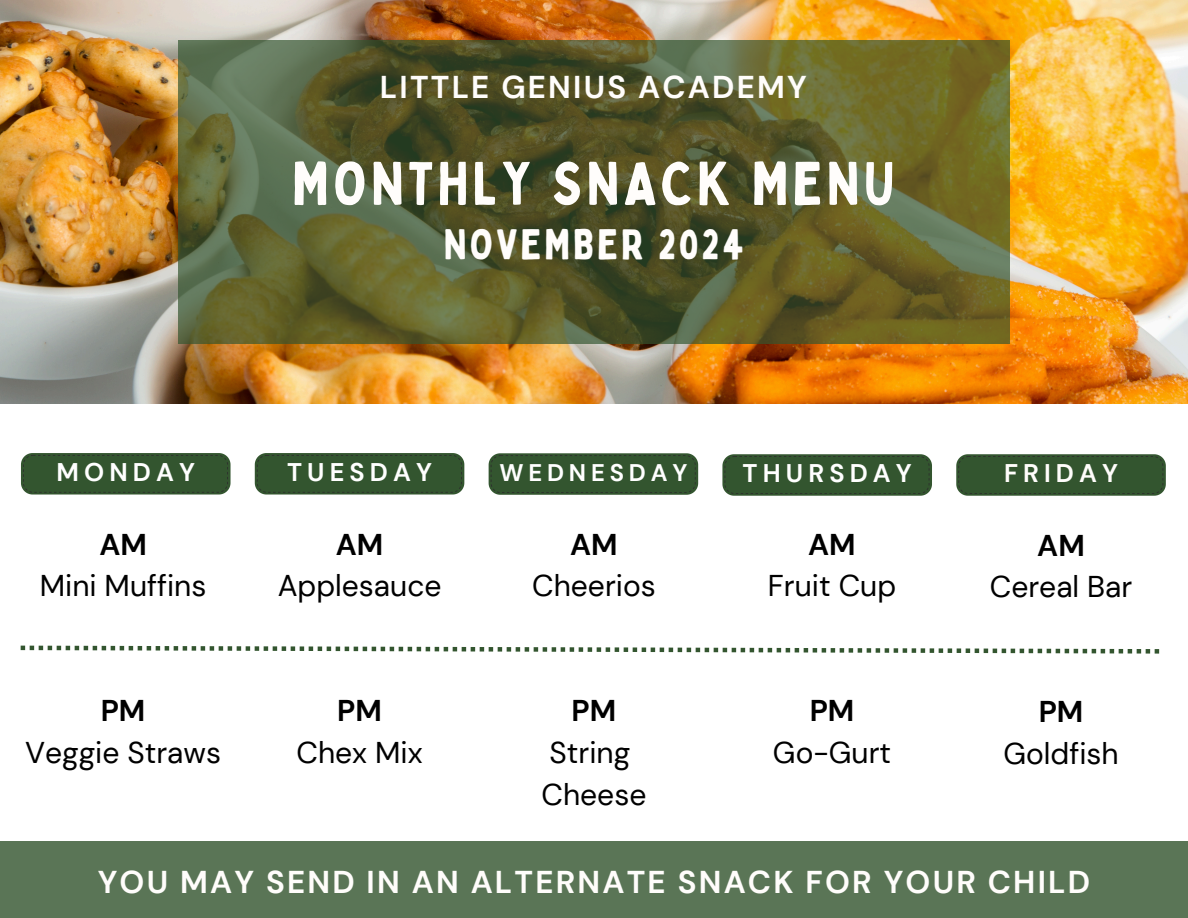
<style>
.page{position:relative;width:1188px;height:918px;background:#fff}
.page>*{position:absolute;margin:0;border:0;box-sizing:border-box;transform-origin:0 0}
.t1{font:60px "Bobby Jones";letter-spacing:.07em;color:#fffdfb}
.t2{font:42px "Bobby Jones";letter-spacing:.07em;color:#fffdfb}
.t3{font:700 31.5px "DM Sans";letter-spacing:.07em;color:#fffdfb}
.t4{font:30px/41.7px "DM Sans";color:#000;text-align:center}
.t5{font:700 25.5px "DM Sans";letter-spacing:.2em;color:#fff}
.t6{font:700 25.5px "DM Sans";letter-spacing:.2em;color:#fffdfb}
.t7{font:700 24px "DM Sans";letter-spacing:.2em;color:#fff}
.s1{font-weight:700}
</style>
<div class="page">
<img style="left:0;top:0;width:1188px;height:404px">
<svg style="left:21px;top:453px;width:210px;height:42px;background:#385834"></svg>
<svg style="left:255px;top:453px;width:209px;height:42px;background:#375833"></svg>
<svg style="left:489px;top:453px;width:209px;height:42px;background:#375834"></svg>
<svg style="left:722px;top:454px;width:210px;height:42px;background:#385935"></svg>
<svg style="left:956px;top:454px;width:210px;height:42px;background:#385834"></svg>
<svg style="left:178px;top:40px;width:831px;height:304px;background:#5b5e2f"></svg>
<div style="left:0;top:842px;width:1188px;height:76px;background:#5a7556"></div>
<svg style="left:21px;top:646px;width:1138px;height:8px"></svg>
<p class="t3" style="left:380px;top:67px;width:428px">LITTLE GENIUS ACADEMY</p>
<p class="t1" style="left:292px;top:146px;width:604px">MONTHLY SNACK MENU</p>
<p class="t2" style="left:444px;top:218px;width:302px">NOVEMBER 2024</p>
<h3 class="t5" style="left:57px;top:456px;width:140px">MONDAY</h3>
<h1 class="t5" style="left:287px;top:456px;width:146px">TUESDAY</h1>
<h2 class="t7" style="left:499px;top:457px;width:189px">WEDNESDAY</h2>
<p class="t5" style="left:743px;top:457px;width:171px">THURSDAY</p>
<p class="t6" style="left:1004px;top:457px;width:116px">FRIDAY</p>
<p class="t4" style="left:40px;top:523px;width:168px"><span class="s1">AM<br></span>Mini Muffins</p>
<p class="t4" style="left:25px;top:690px;width:198px"><span class="s1">PM<br></span>Veggie Straws</p>
<p class="t4" style="left:278px;top:523px;width:165px"><span class="s1">AM<br></span>Applesauce</p>
<p class="t4" style="left:296px;top:690px;width:128px"><span class="s1">PM<br></span>Chex Mix</p>
<h4 class="t4" style="left:532px;top:524px;width:125px"><span class="s1">AM<br></span>Cheerios</h4>
<h4 class="t4" style="left:542px;top:690px;width:106px"><span class="s1">PM<br></span>String<br>Cheese</h4>
<h4 class="t4" style="left:768px;top:523px;width:130px"><span class="s1">AM<br></span>Fruit Cup</h4>
<h4 class="t4" style="left:773px;top:690px;width:120px"><span class="s1">PM<br></span>Go-Gurt</h4>
<h4 class="t4" style="left:990px;top:525px;width:144px"><span class="s1">AM<br></span>Cereal Bar</h4>
<h4 class="t4" style="left:1003px;top:691px;width:117px"><span class="s1">PM<br></span>Goldfish</h4>
<p class="t3" style="left:98px;top:862px;width:994px">YOU MAY SEND IN AN ALTERNATE SNACK FOR YOUR CHILD</p>
</div>
